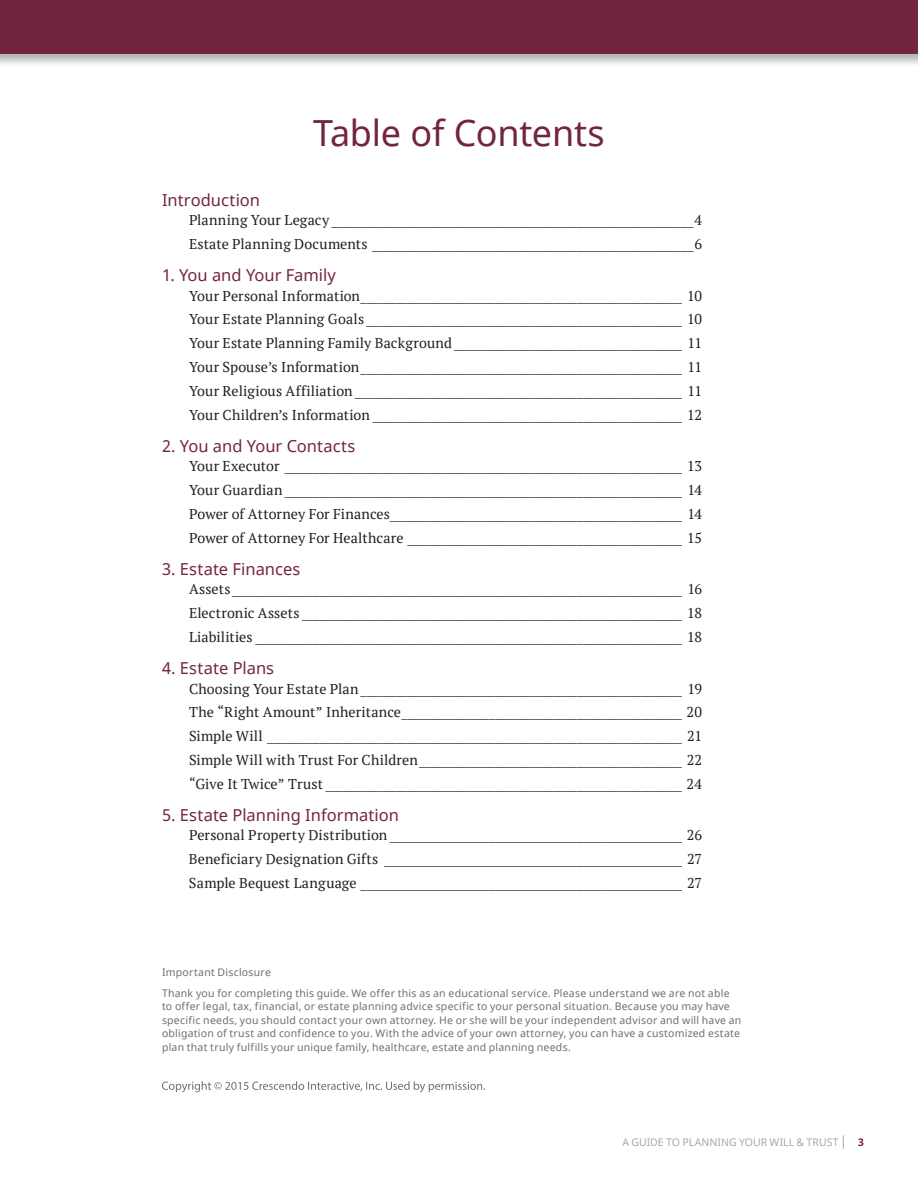
<style>
.page{position:relative;width:918px;height:1188px;background:#fff}
.page>*{position:absolute;margin:0;border:0;box-sizing:border-box;transform-origin:0 0}
.t1{font:36px "Noto Sans";letter-spacing:-.005em;color:#74253e}
.t2{font:16.5px "Noto Sans";letter-spacing:.005em;color:#74253e}
.t3{font:14.25px/23.9px "PT Serif";letter-spacing:.01em;color:#231f20;text-align:justify}
.t4{font:10.5px/13.5px "Noto Sans";letter-spacing:.025em;color:#6d6f71}
.t5{font:10.5px "Noto Sans";color:#a7a9ac}
.t6{font:700 10.5px "Noto Sans";color:#74253e}
</style>
<div class="page">
<svg style="left:843px;top:1135px;width:1px;height:14px"></svg>
<svg style="left:162px;top:1081px;width:323px;height:11px"></svg>
<div style="left:0;top:0;width:918px;height:68px;background:#231f20;opacity:.35"></div>
<div style="left:0;top:0;width:918px;height:53px;background:#74253e"></div>
<h1 class="t1" style="left:313px;top:109px;width:293px">Table of Contents</h1>
<p class="t2" style="left:162px;top:188px;width:100px">Introduction</p>
<p class="t3" style="left:189px;top:208px;width:514px">Planning Your Legacy ______________________________________________________________4<br>Estate Planning Documents _______________________________________________________6</p>
<p class="t2" style="left:162px;top:264px;width:175px">1. You and Your Family</p>
<p class="t3" style="left:189px;top:284px;width:515px">Your Personal Information_______________________________________________________ 10<br>Your Estate Planning Goals ______________________________________________________ 10<br>Your Estate Planning Family Background _______________________________________ 11<br>Your Spouse’s Information_______________________________________________________ 11<br>Your Religious Affiliation________________________________________________________ 11<br>Your Children’s Information _____________________________________________________ 12</p>
<p class="t2" style="left:162px;top:435px;width:195px">2. You and Your Contacts</p>
<p class="t3" style="left:189px;top:454px;width:515px">Your Executor ____________________________________________________________________ 13<br>Your Guardian ____________________________________________________________________ 14<br>Power of Attorney For Finances__________________________________________________ 14<br>Power of Attorney For Healthcare _______________________________________________ 15</p>
<p class="t2" style="left:162px;top:558px;width:140px">3. Estate Finances</p>
<p class="t3" style="left:189px;top:577px;width:515px">Assets_____________________________________________________________________________ 16<br>Electronic Assets _________________________________________________________________ 18<br>Liabilities _________________________________________________________________________ 18</p>
<p class="t2" style="left:162px;top:657px;width:114px">4. Estate Plans</p>
<p class="t3" style="left:189px;top:676px;width:515px">Choosing Your Estate Plan_______________________________________________________ 19<br>The “Right Amount” Inheritance________________________________________________ 20<br>Simple Will _______________________________________________________________________ 21<br>Simple Will with Trust For Children_____________________________________________ 22 “Give It Twice” Trust _____________________________________________________________ 24</p>
<p class="t2" style="left:162px;top:804px;width:239px">5. Estate Planning Information</p>
<p class="t3" style="left:189px;top:823px;width:515px">Personal Property Distribution __________________________________________________ 26<br>Beneficiary Designation Gifts ___________________________________________________ 27<br>Sample Bequest Language _______________________________________________________ 27</p>
<p class="t4" style="left:162px;top:963px;width:569px;line-height:20.2px">Important Disclosure<br>Thank you for completing this guide. We offer this as an educational service. Please understand we are not able</p>
<p class="t4" style="left:162px;top:1000px;width:581px">to offer legal, tax, financial, or estate planning advice specific to your personal situation. Because you may have specific needs, you should contact your own attorney. He or she will be your independent advisor and will have an obligation of trust and confidence to you. With the advice of your own attorney, you can have a customized estate plan that truly fulfills your unique family, healthcare, estate and planning needs.</p>
<p class="t5" style="left:622px;top:1135px;width:218px">A GUIDE TO PLANNING YOUR WILL &amp; TRUST</p>
<p class="t6" style="left:858px;top:1135px;width:7px">3</p>
</div>
